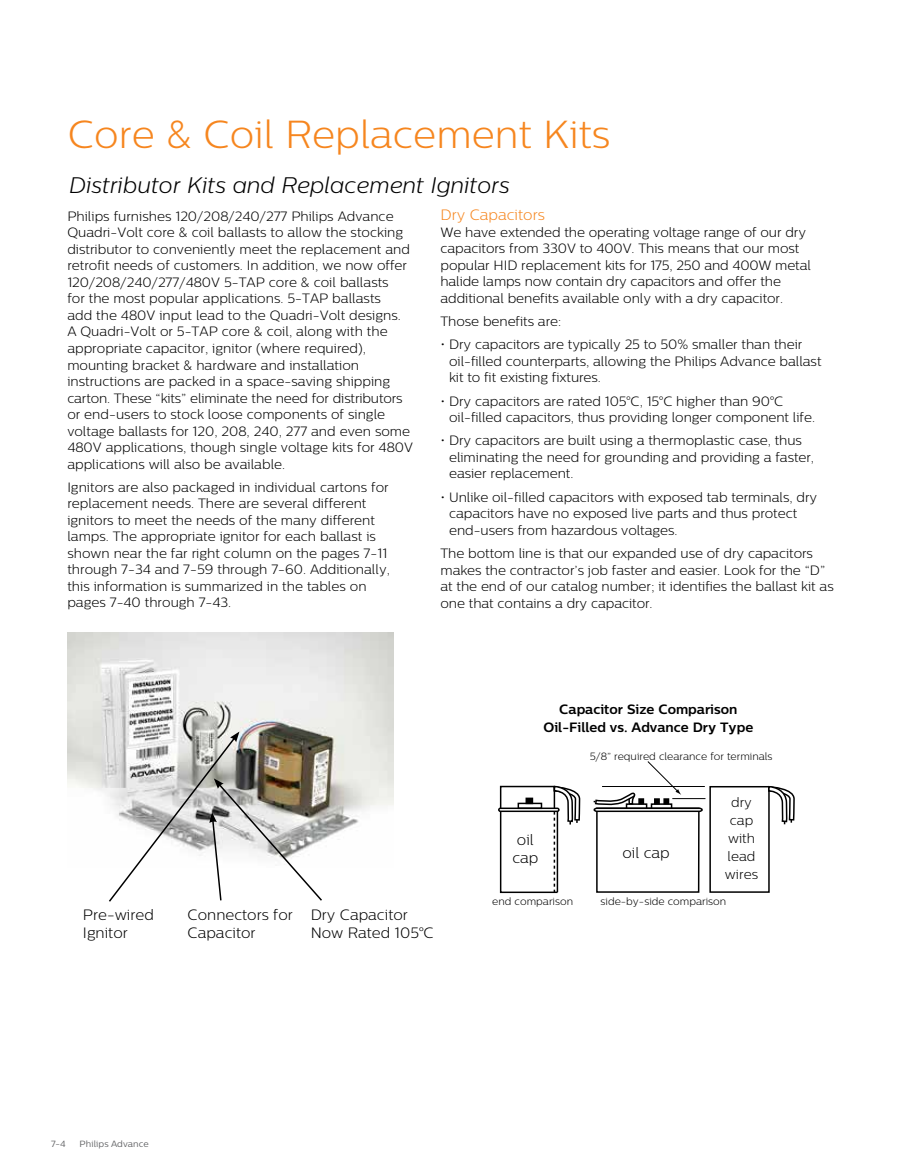
<style>
.page{position:relative;width:905px;height:1175px;background:#fff}
.page>*{position:absolute;margin:0;border:0;box-sizing:border-box;transform-origin:0 0}
.t1{font:300 39px "Centrale Sans";color:#f6861f}
.t2{font:italic 300 22.5px "Centrale Sans";color:#000}
.t3{font:300 15px/18px "Centrale Sans";color:#000}
.t4{font:300 15px "Centrale Sans";color:#f6861f}
.t5{font:300 13.5px/16.5px "Centrale Sans";color:#000}
.t6{font:700 13.5px/18px "Centrale Sans";color:#000;text-align:center}
.t7{font:300 10.5px "Centrale Sans";color:#000}
.t8{font:9px "Centrale Sans";letter-spacing:.01em;color:#636466}
</style>
<div class="page">
<img style="left:68px;top:632px;width:325px;height:208px">
<svg style="left:107px;top:731px;width:216px;height:171px"></svg>
<div style="left:498px;top:807px;width:61px;height:5px;border:2px solid #000;border-radius:2px"></div>
<svg style="left:499px;top:761px;width:295px;height:132px"></svg>
<hr style="left:672px;top:798px;width:33px;height:1px;background:#000">
<h1 class="t1" style="left:68px;top:112px;width:544px">Core &amp; Coil Replacement Kits</h1>
<h2 class="t2" style="left:69px;top:172px;width:442px">Distributor Kits and Replacement Ignitors</h2>
<p class="t5" style="left:67px;top:208px;width:347px">Philips furnishes 120/208/240/277 Philips Advance Quadri-Volt core &amp; coil ballasts to allow the stocking distributor to conveniently meet the replacement and retrofit needs of customers. In addition, we now offer 120/208/240/277/480V 5-TAP core &amp; coil ballasts<br>for the most popular applications. 5-TAP ballasts<br>add the 480V input lead to the Quadri-Volt designs.<br>A Quadri-Volt or 5-TAP core &amp; coil, along with the appropriate capacitor, ignitor (where required), mounting bracket &amp; hardware and installation instructions are packed in a space-saving shipping carton. These “kits” eliminate the need for distributors or end-users to stock loose components of single voltage ballasts for 120, 208, 240, 277 and even some 480V applications, though single voltage kits for 480V applications will also be available.</p>
<p class="t5" style="left:67px;top:478px;width:324px">Ignitors are also packaged in individual cartons for replacement needs. There are several different ignitors to meet the needs of the many different lamps. The appropriate ignitor for each ballast is shown near the far right column on the pages 7-11 through 7-34 and 7-59 through 7-60. Additionally, this information is summarized in the tables on pages 7-40 through 7-43.</p>
<p class="t4" style="left:440px;top:207px;width:106px">Dry Capacitors</p>
<p class="t5" style="left:440px;top:224px;width:372px">We have extended the operating voltage range of our dry capacitors from 330V to 400V. This means that our most popular HID replacement kits for 175, 250 and 400W metal halide lamps now contain dry capacitors and offer the additional benefits available only with a dry capacitor.</p>
<p class="t5" style="left:440px;top:313px;width:122px">Those benefits are:</p>
<p class="t5" style="left:449px;top:336px;width:374px;text-indent:-9px">• Dry capacitors are typically 25 to 50% smaller than their oil-filled counterparts, allowing the Philips Advance ballast kit to fit existing fixtures.</p>
<p class="t5" style="left:449px;top:392px;width:367px;text-indent:-9px">• Dry capacitors are rated 105°C, 15°C higher than 90°C oil-filled capacitors, thus providing longer component life.</p>
<p class="t5" style="left:449px;top:432px;width:366px;text-indent:-9px">• Dry capacitors are built using a thermoplastic case, thus eliminating the need for grounding and providing a faster, easier replacement.</p>
<p class="t5" style="left:449px;top:488px;width:369px;text-indent:-9px">• Unlike oil-filled capacitors with exposed tab terminals, dry capacitors have no exposed live parts and thus protect end-users from hazardous voltages.</p>
<p class="t5" style="left:440px;top:545px;width:395px">The bottom line is that our expanded use of dry capacitors makes the contractor’s job faster and easier. Look for the “D” at the end of our catalog number; it identifies the ballast kit as one that contains a dry capacitor.</p>
<p class="t6" style="left:543px;top:700px;width:211px">Capacitor Size Comparison<br>Oil-Filled vs. Advance Dry Type</p>
<p class="t7" style="left:589px;top:750px;width:184px">5/8” required clearance for terminals</p>
<p class="t3" style="left:512px;top:830px;width:28px;text-align:center">oil cap</p>
<p class="t3" style="left:622px;top:843px;width:49px">oil cap</p>
<p class="t5" style="left:725px;top:793px;width:35px;line-height:18px;text-align:center">dry cap with lead wires</p>
<p class="t7" style="left:492px;top:895px;width:82px">end comparison</p>
<p class="t7" style="left:600px;top:895px;width:127px">side-by-side comparison</p>
<p class="t3" style="left:188px;top:905px;width:107px">Connectors for<br>Capacitor</p>
<p class="t3" style="left:83px;top:905px;width:72px">Pre-wired<br>Ignitor</p>
<p class="t3" style="left:310px;top:905px;width:124px">Dry Capacitor<br>Now Rated 105°C</p>
<p class="t8" style="left:51px;top:1138px;width:16px">7-4</p>
<p class="t8" style="left:80px;top:1138px;width:71px">Philips Advance</p>
</div>
